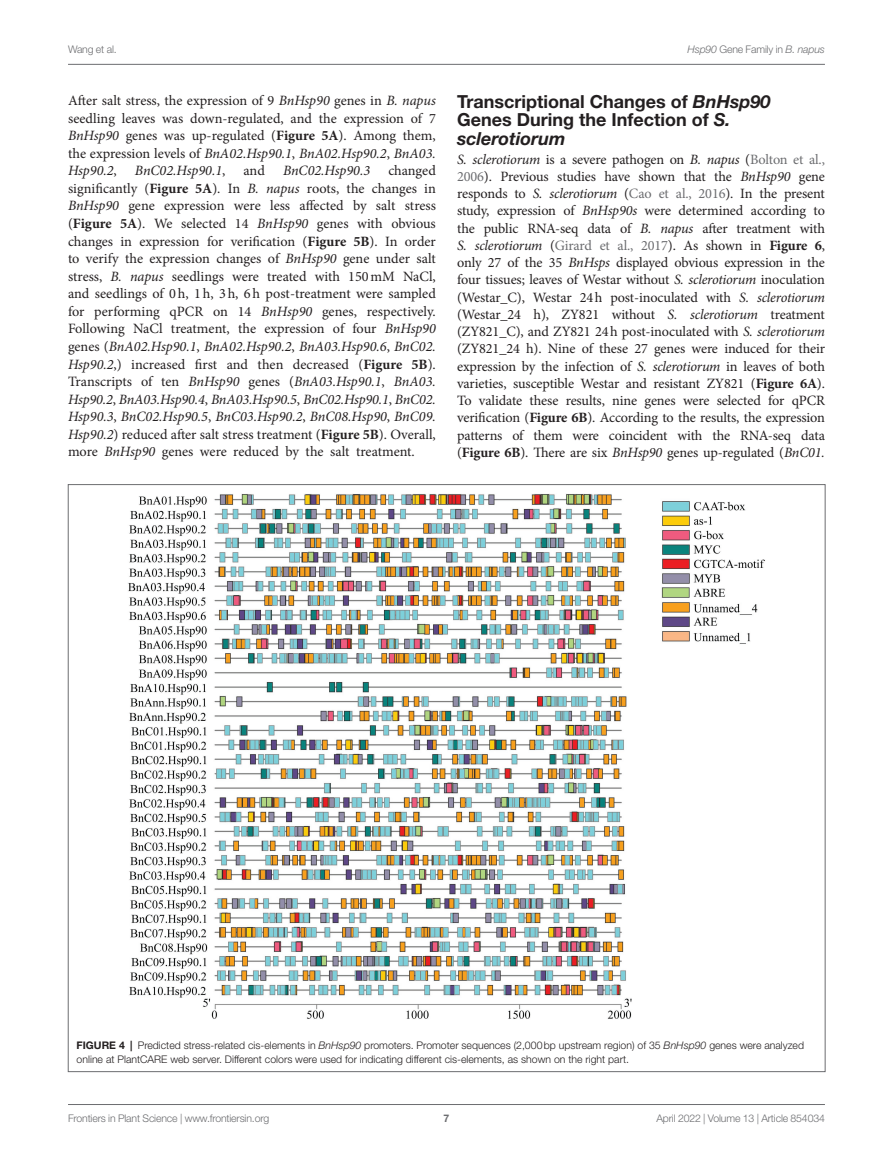
<style>
.page{position:relative;width:893px;height:1170px;background:#fff}
.page>*{position:absolute;margin:0;border:0;box-sizing:border-box;transform-origin:0 0}
.HEAD_2{font:700 18px/18.8px "Helvetica Neue LT Std";color:#231f20}
.TEXT_FLUSH{font:14.25px/17.5px "Minion Pro";letter-spacing:-.005em;color:#231f20;text-align:justify}
.TEXT_FLUSH-2{font:italic 14.25px "Minion Pro";color:#231f20}
.FIG_LEG{font:300 10.5px/14.2px "Helvetica Neue LT Std";color:#231f20}
.t1{font:300 10.5px "Helvetica Neue LT Std";letter-spacing:-.015em;color:#6c6d70}
.t2{font:italic 300 10.5px "Helvetica Neue LT Std";letter-spacing:-.015em;color:#6c6d70}
.t3{font:700 10.5px "Helvetica Neue LT Std";color:#6c6d70}
.s1{font-style:normal}
.s2{font-style:italic}
.s3{font-weight:700}
.s4{color:#6c6d70}
</style>
<div class="page">
<hr style="left:68px;top:64px;width:757px;height:1px;background:#6c6d70">
<hr style="left:68px;top:1104px;width:757px;height:1px;background:#6c6d70">
<img style="left:128px;top:493px;width:637px;height:526px">
<p class="t1" style="left:68px;top:42px;width:50px">Wang et al.</p>
<p class="t2" style="left:687px;top:43px;width:139px">Hsp90 <span class="s1">Gene Family in</span> B. napus</p>
<p class="TEXT_FLUSH" style="left:68px;top:92px;width:369px">After salt stress, the expression of 9 <span class="s2">BnHsp90</span> genes in <span class="s2">B. napus </span>seedling leaves was down-regulated, and the expression of 7<br><span class="s2">BnHsp90</span> genes was up-regulated (<span class="s3">Figure 5A</span>). Among them, the expression levels of <span class="s2">BnA02.Hsp90.1</span>, <span class="s2">BnA02.Hsp90.2</span>, <span class="s2">BnA03.<br>Hsp90.2</span>,</p>
<p class="TEXT_FLUSH" style="left:68px;top:162px;width:369px;text-indent:320px">changed significantly (<span class="s3">Figure 5A</span>). In <span class="s2">B. napus</span> roots, the changes in <span class="s2">BnHsp90</span> gene expression were less affected by salt stress (<span class="s3">Figure 5A</span>). We selected 14 <span class="s2">BnHsp90</span> genes with obvious changes in expression for verification (<span class="s3">Figure 5B</span>). In order to verify the expression changes of <span class="s2">BnHsp90</span> gene under salt stress, <span class="s2">B. napus</span> seedlings were treated with 150mM NaCl, and seedlings of 0h, 1h, 3h, 6h post-treatment were sampled for performing qPCR on 14 <span class="s2">BnHsp90</span> genes, respectively.<br>Following NaCl treatment, the expression of four <span class="s2">BnHsp90 </span>genes (<span class="s2">BnA02.Hsp90.1</span>, <span class="s2">BnA02.Hsp90.2</span>, <span class="s2">BnA03.Hsp90.6</span>, <span class="s2">BnC02.<br>Hsp90.2</span>,) increased first and then decreased (<span class="s3">Figure 5B</span>).<br>Transcripts of ten <span class="s2">BnHsp90</span> genes (<span class="s2">BnA03.Hsp90.1</span>, <span class="s2">BnA03.<br>Hsp90.2</span>, <span class="s2">BnA03.Hsp90.4</span>, <span class="s2">BnA03.Hsp90.5</span>, <span class="s2">BnC02.Hsp90.1</span>, <span class="s2">BnC02.<br>Hsp90.3</span>, <span class="s2">BnC02.Hsp90.5</span>, <span class="s2">BnC03.Hsp90.2</span>, <span class="s2">BnC08.Hsp90</span>, <span class="s2">BnC09.<br>Hsp90.2</span>) reduced after salt stress treatment (<span class="s3">Figure 5B</span>). Overall, more <span class="s2">BnHsp90</span> genes were reduced by the salt treatment.</p>
<p class="TEXT_FLUSH-2" style="left:135px;top:161px;width:92px">BnC02.Hsp90.1<span class="s1">,</span></p>
<p class="TEXT_FLUSH" style="left:244px;top:162px;width:23px">and</p>
<p class="TEXT_FLUSH-2" style="left:283px;top:161px;width:89px">BnC02.Hsp90.3</p>
<p class="HEAD_2" style="left:457px;top:91px;width:315px">Transcriptional Changes of <span class="s2">BnHsp90<br></span>Genes During the Infection of <span class="s2">S. sclerotiorum</span></p>
<p class="TEXT_FLUSH" style="left:457px;top:150px;width:369px"><span class="s2">S. sclerotiorum</span> is a severe pathogen on <span class="s2">B. napus</span> (<span class="s4">Bolton et al., 2006</span>). Previous studies have shown that the <span class="s2">BnHsp90</span> gene responds to <span class="s2">S. sclerotiorum</span> (<span class="s4">Cao et al., 2016</span>). In the present study, expression of <span class="s2">BnHsp90s</span> were determined according to the public RNA-seq data of <span class="s2">B. napus</span> after treatment with <span class="s2">S. sclerotiorum</span> (<span class="s4">Girard et al., 2017</span>). As shown in <span class="s3">Figure 6</span>, only 27 of the 35 <span class="s2">BnHsps</span> displayed obvious expression in the four tissues; leaves of Westar without <span class="s2">S. sclerotiorum</span> inoculation (Westar_C), Westar 24h post-inoculated with <span class="s2">S. sclerotiorum </span>(Westar_24 h), ZY821 without <span class="s2">S. sclerotiorum</span> treatment (ZY821_C), and ZY821 24h post-inoculated with <span class="s2">S. sclerotiorum </span>(ZY821_24 h). Nine of these 27 genes were induced for their expression by the infection of <span class="s2">S. sclerotiorum</span> in leaves of both varieties, susceptible Westar and resistant ZY821 (<span class="s3">Figure 6A</span>).<br>To validate these results, nine genes were selected for qPCR verification (<span class="s3">Figure 6B</span>). According to the results, the expression patterns of them were coincident with the RNA-seq data (<span class="s3">Figure 6B</span>). There are six <span class="s2">BnHsp90</span> genes up-regulated (<span class="s2">BnC01.</span></p>
<p class="FIG_LEG" style="left:77px;top:1037px;width:729px"><span class="s3">FIGURE 4 |</span> Predicted stress-related cis-elements in <span class="s2">BnHsp90</span> promoters. Promoter sequences (2,000bp upstream region) of 35 <span class="s2">BnHsp90</span> genes were analyzed online at PlantCARE web server. Different colors were used for indicating different cis-elements, as shown on the right part.</p>
<p class="t1" style="left:68px;top:1111px;width:203px">Frontiers in Plant Science | www.frontiersin.org</p>
<p class="t3" style="left:444px;top:1111px;width:7px">7</p>
<p class="t1" style="left:656px;top:1111px;width:170px">April 2022 | Volume 13 | Article 854034</p>
</div>
